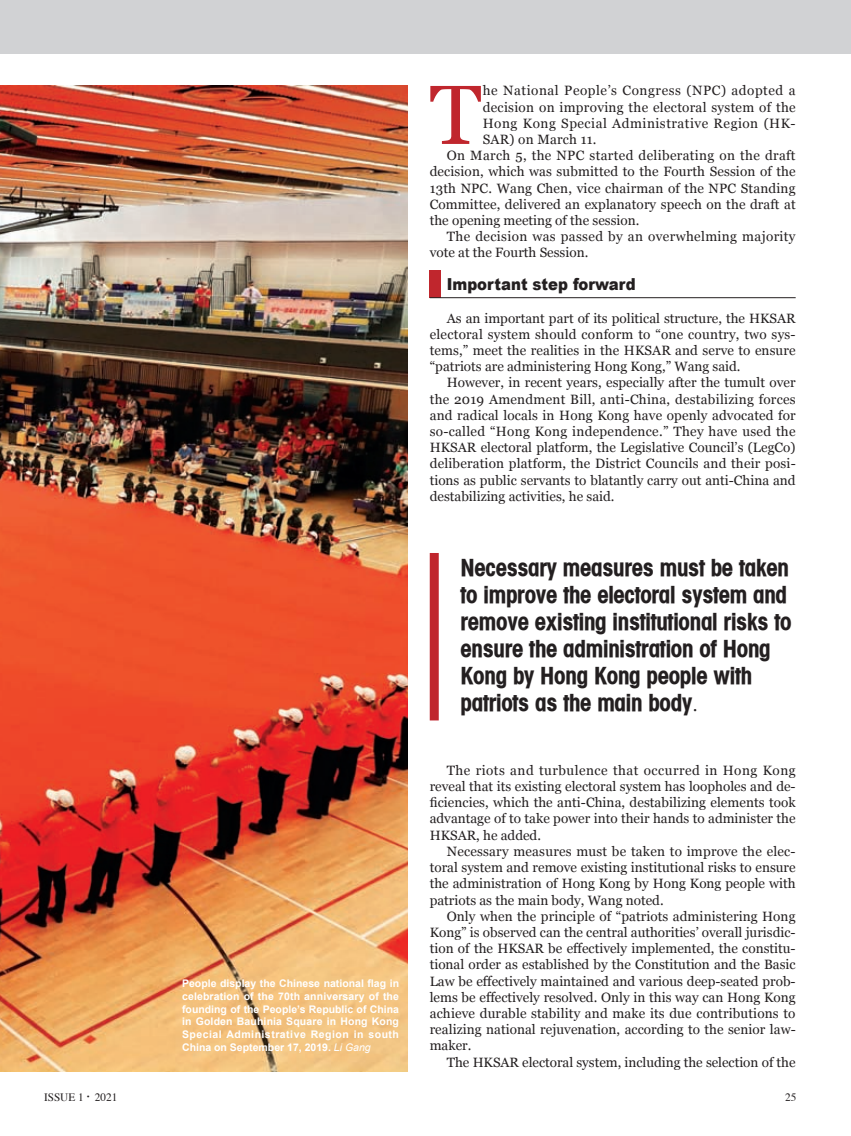
<style>
.page{position:relative;width:851px;height:1136px;background:#fff}
.page>*{position:absolute;margin:0;border:0;box-sizing:border-box;transform-origin:0 0}
.t1{font:83.7px "Georgia";color:#c0262d}
.t2{font:25.5px/27px "Avant Garde Cd Md ITCTT Bold";letter-spacing:-.01em;color:#231f20}
.t3{font:900 16.5px "Arial";color:#231f20;scale:.9 1}
.t4{font:13.5px "Georgia";letter-spacing:.005em;color:#231f20}
.t5{font:13.5px "Georgia";letter-spacing:.025em;color:#231f20}
.t6{font:13.5px "Georgia";letter-spacing:.04em;color:#231f20}
.t7{font:13.5px "Georgia";letter-spacing:.035em;color:#231f20}
.t8{font:11.25px "Times";color:#231f20}
.t9{font:700 10.5px/12.6px "Arial";letter-spacing:.045em;color:#fff;text-align:justify}
.s1{font-weight:400;font-style:italic}
.s2{font-family:"Adobe Song Std";font-weight:300}
.s3{font-size:16.5px}
</style>
<div class="page">
<img style="left:0;top:85px;width:407px;height:985px">
<div style="left:429px;top:553px;width:9px;height:167px;background:#c0262d"></div>
<div style="left:0;top:0;width:850px;height:54px;background:#d1d2d4"></div>
<div style="left:429px;top:271px;width:12px;height:27px;background:#c0262d"></div>
<hr style="left:429px;top:297px;width:366px;height:1px;background:#231f20">
<p class="t1" style="left:429px;top:54px;width:53px">T</p>
<p class="t6" style="left:482px;top:81px;width:314px">he National People’s Congress (NPC) adopted a</p>
<p class="t4" style="left:482px;top:97px;width:314px">decision on improving the electoral system of the</p>
<p class="t6" style="left:482px;top:113px;width:314px">Hong Kong Special Administrative Region (HK-</p>
<p class="t4" style="left:482px;top:129px;width:115px">SAR) on March 11.</p>
<p class="t5" style="left:446px;top:146px;width:350px">On March 5, the NPC started deliberating on the draft</p>
<p class="t4" style="left:429px;top:162px;width:367px">decision, which was submitted to the Fourth Session of the</p>
<p class="t4" style="left:429px;top:178px;width:367px">13th NPC. Wang Chen, vice chairman of the NPC Standing</p>
<p class="t4" style="left:429px;top:194px;width:367px">Committee, delivered an explanatory speech on the draft at</p>
<p class="t4" style="left:429px;top:210px;width:211px">the opening meeting of the session.</p>
<p class="t5" style="left:446px;top:227px;width:350px">The decision was passed by an overwhelming majority</p>
<p class="t4" style="left:429px;top:243px;width:160px">vote at the Fourth Session.</p>
<p class="t3" style="left:446px;top:272px;width:211px">Important step forward</p>
<p class="t4" style="left:446px;top:308px;width:350px">As an important part of its political structure, the HKSAR</p>
<p class="t4" style="left:429px;top:324px;width:367px">electoral system should conform to “one country, two sys-</p>
<p class="t4" style="left:429px;top:340px;width:367px">tems,” meet the realities in the HKSAR and serve to ensure</p>
<p class="t4" style="left:429px;top:356px;width:312px">“patriots are administering Hong Kong,” Wang said.</p>
<p class="t4" style="left:446px;top:373px;width:350px">However, in recent years, especially after the tumult over</p>
<p class="t4" style="left:429px;top:389px;width:367px">the 2019 Amendment Bill, anti-China, destabilizing forces</p>
<p class="t4" style="left:429px;top:405px;width:367px">and radical locals in Hong Kong have openly advocated for</p>
<p class="t4" style="left:429px;top:421px;width:367px">so-called “Hong Kong independence.” They have used the</p>
<p class="t4" style="left:429px;top:437px;width:367px">HKSAR electoral platform, the Legislative Council’s (LegCo)</p>
<p class="t4" style="left:429px;top:454px;width:367px">deliberation platform, the District Councils and their posi-</p>
<p class="t4" style="left:429px;top:470px;width:367px">tions as public servants to blatantly carry out anti-China and</p>
<p class="t4" style="left:429px;top:486px;width:186px">destabilizing activities, he said.</p>
<p class="t9" style="left:182px;top:977px;width:218px">People display the Chinese national flag in celebration of the 70th anniversary of the founding of the People’s Republic of China in Golden Bauhinia Square in Hong Kong Special Administrative Region in south China on September 17, 2019. <span class="s1">Li Gang</span></p>
<p class="t2" style="left:460px;top:553px;width:332px">Necessary measures must be taken to improve the electoral system and remove existing institutional risks to ensure the administration of Hong<br>Kong by Hong Kong people with patriots as the main body<span class="s2">.</span></p>
<p class="t7" style="left:446px;top:760px;width:350px">The riots and turbulence that occurred in Hong Kong</p>
<p class="t4" style="left:429px;top:776px;width:367px">reveal that its existing electoral system has loopholes and de-</p>
<p class="t4" style="left:429px;top:792px;width:367px">ficiencies, which the anti-China, destabilizing elements took</p>
<p class="t4" style="left:429px;top:808px;width:367px">advantage of to take power into their hands to administer the</p>
<p class="t4" style="left:429px;top:825px;width:113px">HKSAR, he added.</p>
<p class="t4" style="left:446px;top:841px;width:350px">Necessary measures must be taken to improve the elec-</p>
<p class="t4" style="left:429px;top:857px;width:367px">toral system and remove existing institutional risks to ensure</p>
<p class="t4" style="left:429px;top:873px;width:367px">the administration of Hong Kong by Hong Kong people with</p>
<p class="t4" style="left:429px;top:889px;width:235px">patriots as the main body, Wang noted.</p>
<p class="t4" style="left:446px;top:906px;width:350px">Only when the principle of “patriots administering Hong</p>
<p class="t4" style="left:429px;top:922px;width:367px">Kong” is observed can the central authorities’ overall jurisdic-</p>
<p class="t4" style="left:429px;top:938px;width:367px">tion of the HKSAR be effectively implemented, the constitu-</p>
<p class="t4" style="left:429px;top:954px;width:367px">tional order as established by the Constitution and the Basic</p>
<p class="t4" style="left:429px;top:970px;width:367px">Law be effectively maintained and various deep-seated prob-</p>
<p class="t4" style="left:429px;top:987px;width:367px">lems be effectively resolved. Only in this way can Hong Kong</p>
<p class="t4" style="left:429px;top:1003px;width:367px">achieve durable stability and make its due contributions to</p>
<p class="t4" style="left:429px;top:1019px;width:367px">realizing national rejuvenation, according to the senior law-</p>
<p class="t4" style="left:429px;top:1035px;width:43px">maker.</p>
<p class="t4" style="left:446px;top:1051px;width:350px">The HKSAR electoral system, including the selection of the</p>
<p class="t8" style="left:44px;top:1086px;width:75px">ISSUE 1 <span class="s3">·</span> 2021</p>
<p class="t8" style="left:784px;top:1086px;width:13px">25</p>
</div>
